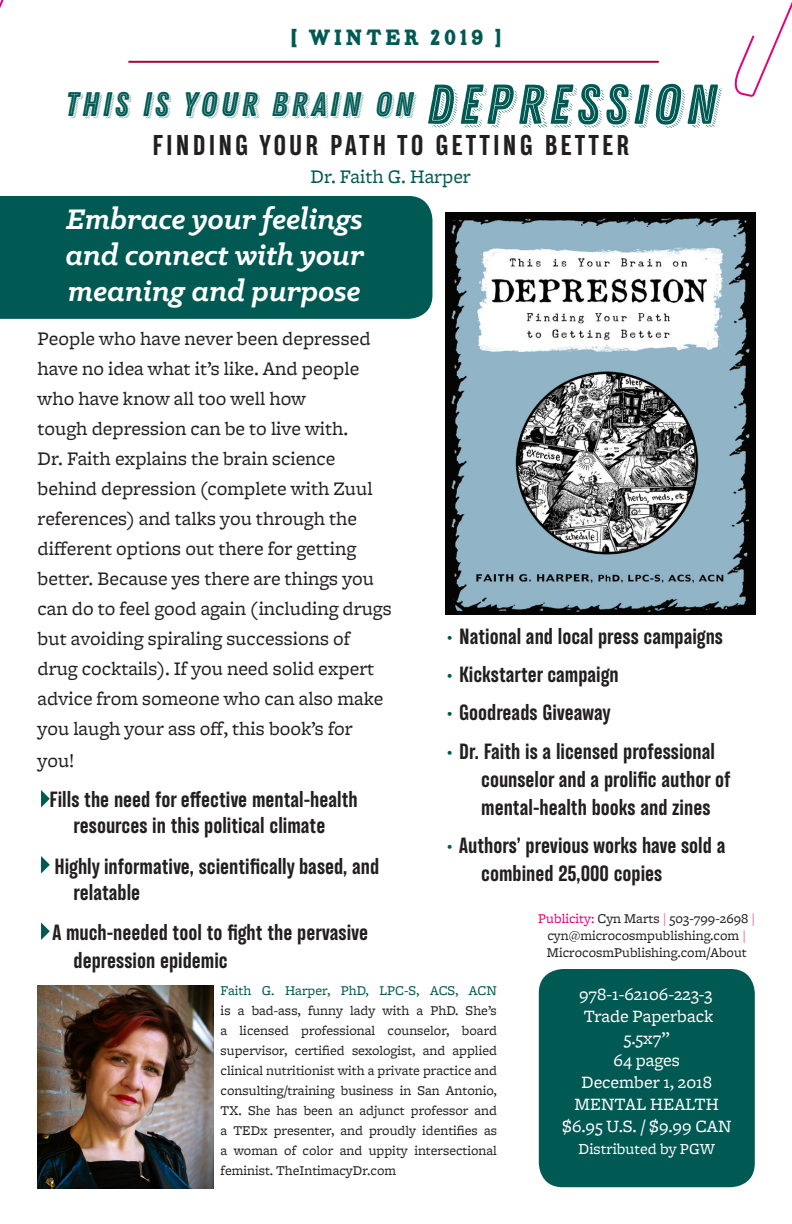
<style>
.page{position:relative;width:792px;height:1224px;background:#fff}
.page>*{position:absolute;margin:0;border:0;box-sizing:border-box;transform-origin:0 0}
.t1{font:34px "Zing Rust Base 2 Line Sh 4";letter-spacing:.1em;color:#005953}
.t2{font:italic 700 32px/36px "Klinic Slab";color:#fff;text-align:justify}
.t3{font:700 26px "TT Backwards Sans";letter-spacing:.12em;color:#231f20}
.t4{font:22px "Carton";letter-spacing:.14em;color:#005953}
.t5{font:20px/30px "Freight Micro";color:#231f20}
.t6{font:700 20px/28px "TT Backwards Sans";color:#231f20}
.t7{font:20px "Freight Micro";color:#005953}
.t8{font:18px "Freight Micro";color:#fff}
.t9{font:16px "Freight Micro";color:#fff}
.t10{font:14px/20px "Freight Micro";color:#231f20;text-align:justify}
.s1{font-size:56px}
.s2{color:#e40278}
.s3{color:#f171ab}
.s4{color:#005953}
</style>
<div class="page">
<hr style="left:128px;top:61px;width:531px;height:2px;background:#ab0333">
<svg style="left:0;top:0;width:4px;height:8px"></svg>
<img style="left:446px;top:212px;width:310px;height:402px">
<svg style="left:734px;top:2px;width:58px;height:95px"></svg>
<img style="left:37px;top:986px;width:177px;height:202px">
<div style="left:0;top:196px;width:432px;height:123px;background:#005953"></div>
<div style="left:539px;top:969px;width:216px;height:218px;background:#005953;border-radius:24px"></div>
<svg style="left:41px;top:856px;width:9px;height:18px"></svg>
<svg style="left:41px;top:790px;width:9px;height:18px"></svg>
<svg style="left:41px;top:922px;width:9px;height:18px"></svg>
<p class="t4" style="left:291px;top:28px;width:212px">[ WINTER 2019 ]</p>
<p class="t1" style="left:65px;top:84px;width:652px">THIS IS YOUR BRAIN ON <span class="s1">DEPRESSION</span></p>
<p class="t3" style="left:153px;top:128px;width:478px">FINDING YOUR PATH TO GETTING BETTER</p>
<p class="t7" style="left:310px;top:166px;width:162px">Dr. Faith G. Harper</p>
<p class="t2" style="left:66px;top:200px;width:300px">Embrace your feelings and connect with your meaning and purpose</p>
<p class="t5" style="left:38px;top:324px;width:356px">People who have never been depressed have no idea what it’s like. And people who have know all too well how<br>tough depression can be to live with.<br>Dr. Faith explains the brain science behind depression (complete with Zuul references) and talks you through the different options out there for getting better. Because yes there are things you can do to feel good again (including drugs but avoiding spiraling successions of drug cocktails). If you need solid expert advice from someone who can also make you laugh your ass off, this book’s for</p>
<p class="t5" style="left:38px;top:746px;width:38px">you!</p>
<p class="t6" style="left:50px;top:787px;width:310px;line-height:26px;text-align:center">Fills the need for effective mental-health resources in this political climate</p>
<p class="t6" style="left:74px;top:854px;width:307px;line-height:26px;text-indent:-19px">Highly informative, scientifically based, and relatable</p>
<p class="t6" style="left:74px;top:919px;width:296px;text-indent:-21px">A much-needed tool to fight the pervasive depression epidemic</p>
<p class="t10" style="left:538px;top:911px;width:219px;line-height:16.8px;text-align:center"><span class="s2">Publicity:</span> Cyn Marts <span class="s3">|</span> 503-799-2698 <span class="s3">| </span>cyn@microcosmpublishing.com <span class="s3">|</span></p>
<p class="t6" style="left:445px;top:623px;width:279px"><span class="s4">•</span> National and local press campaigns</p>
<p class="t6" style="left:445px;top:661px;width:175px"><span class="s4">•</span> Kickstarter campaign</p>
<p class="t6" style="left:445px;top:699px;width:167px"><span class="s4">•</span> Goodreads Giveaway</p>
<p class="t6" style="left:481px;top:737px;width:251px;text-indent:-36px"><span class="s4">•</span> Dr. Faith is a licensed professional counselor and a prolific author of mental-health books and zines</p>
<p class="t6" style="left:481px;top:831px;width:246px;text-indent:-36px"><span class="s4">•</span> Authors’ previous works have sold a combined 25,000 copies</p>
<p class="t10" style="left:547px;top:943px;width:202px">MicrocosmPublishing.com/About</p>
<p class="t10" style="left:221px;top:981px;width:278px"><span class="s4">Faith G. Harper, PhD, LPC-S, ACS, ACN </span>is a bad-ass, funny lady with a PhD. She’s a licensed professional counselor, board supervisor, certified sexologist, and applied clinical nutritionist with a private practice and consulting/training business in San Antonio, TX. She has been an adjunct professor and a TEDx presenter, and proudly identifies as a woman of color and uppity intersectional feminist. TheIntimacyDr.com</p>
<p class="t8" style="left:579px;top:984px;width:135px">978-1-62106-223-3</p>
<p class="t8" style="left:584px;top:1006px;width:131px">Trade Paperback</p>
<p class="t8" style="left:624px;top:1028px;width:48px">5.5x7”</p>
<p class="t8" style="left:614px;top:1050px;width:68px">64 pages</p>
<p class="t8" style="left:581px;top:1072px;width:132px">December 1, 2018</p>
<p class="t8" style="left:574px;top:1094px;width:146px">MENTAL HEALTH</p>
<p class="t8" style="left:562px;top:1116px;width:171px">$6.95 U.S. / $9.99 CAN</p>
<p class="t9" style="left:578px;top:1140px;width:138px">Distributed by PGW</p>
</div>
